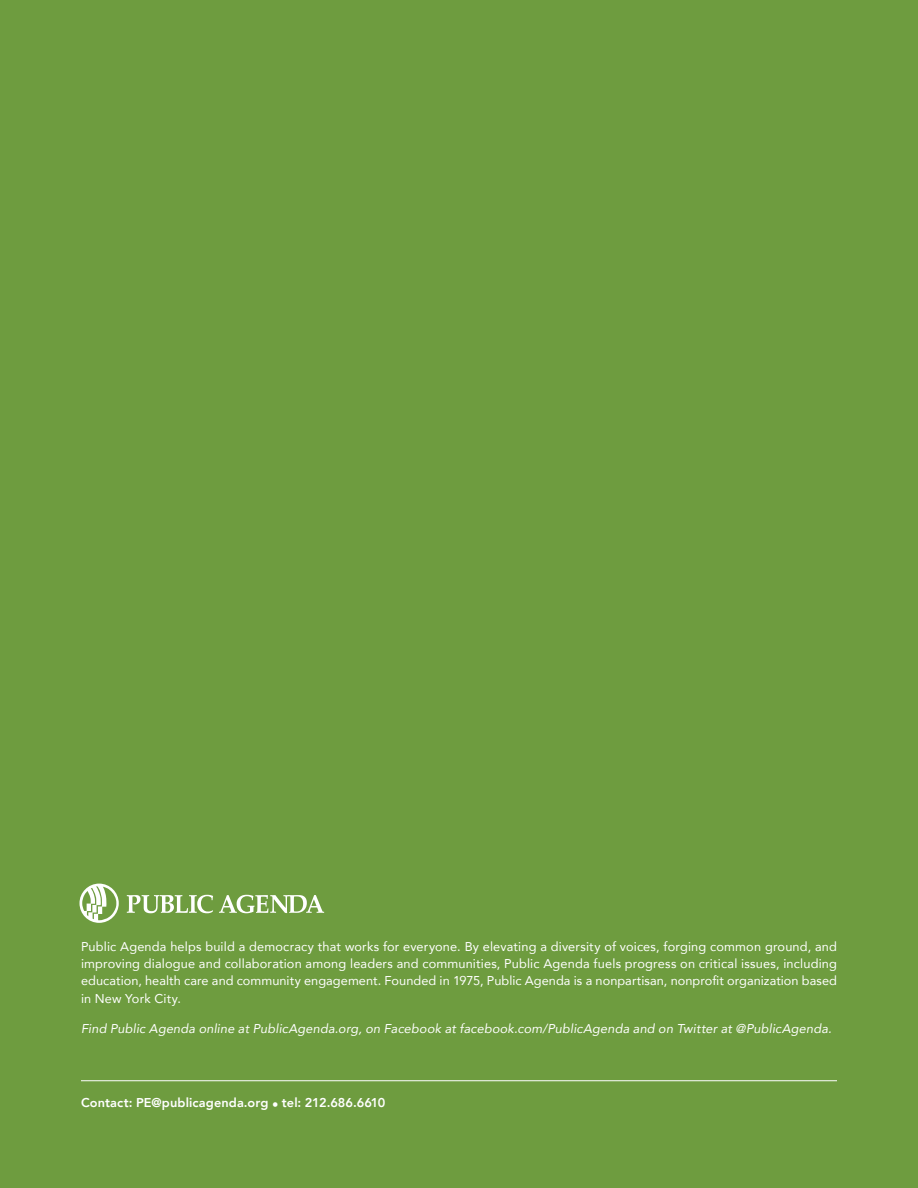
<style>
.page{position:relative;width:918px;height:1188px;background:#6e9c3f}
.page>*{position:absolute;margin:0;border:0;box-sizing:border-box;transform-origin:0 0}
.IFC_Text{font:12.75px/17.2px "Avenir";letter-spacing:.005em;color:#fff;text-align:justify}
.IFC_Text-2{font:italic 12.75px "Avenir";letter-spacing:.015em;color:#fff}
.Back_Cover-More_Info{font:800 12.75px "Avenir";letter-spacing:.01em;color:#fff}
</style>
<div class="page">
<hr style="left:81px;top:1080px;width:756px;height:1px;background:#fff">
<svg style="left:127px;top:895px;width:86px;height:18px"></svg>
<svg style="left:219px;top:895px;width:105px;height:18px"></svg>
<svg style="left:80px;top:884px;width:39px;height:39px"></svg>
<p class="IFC_Text" style="left:81px;top:937px;width:758px">Public Agenda helps build a democracy that works for everyone. By elevating a diversity of voices, forging common ground, and improving dialogue and collaboration among leaders and communities, Public Agenda fuels progress on critical issues, including education, health care and community engagement. Founded in 1975, Public Agenda is a nonpartisan, nonprofit organization based in New York City.</p>
<p class="IFC_Text-2" style="left:81px;top:1021px;width:752px">Find Public Agenda online at PublicAgenda.org, on Facebook at facebook.com/PublicAgenda and on Twitter at @PublicAgenda.</p>
<p class="Back_Cover-More_Info" style="left:81px;top:1093px;width:306px">Contact: PE@publicagenda.org • tel: 212.686.6610</p>
</div>
